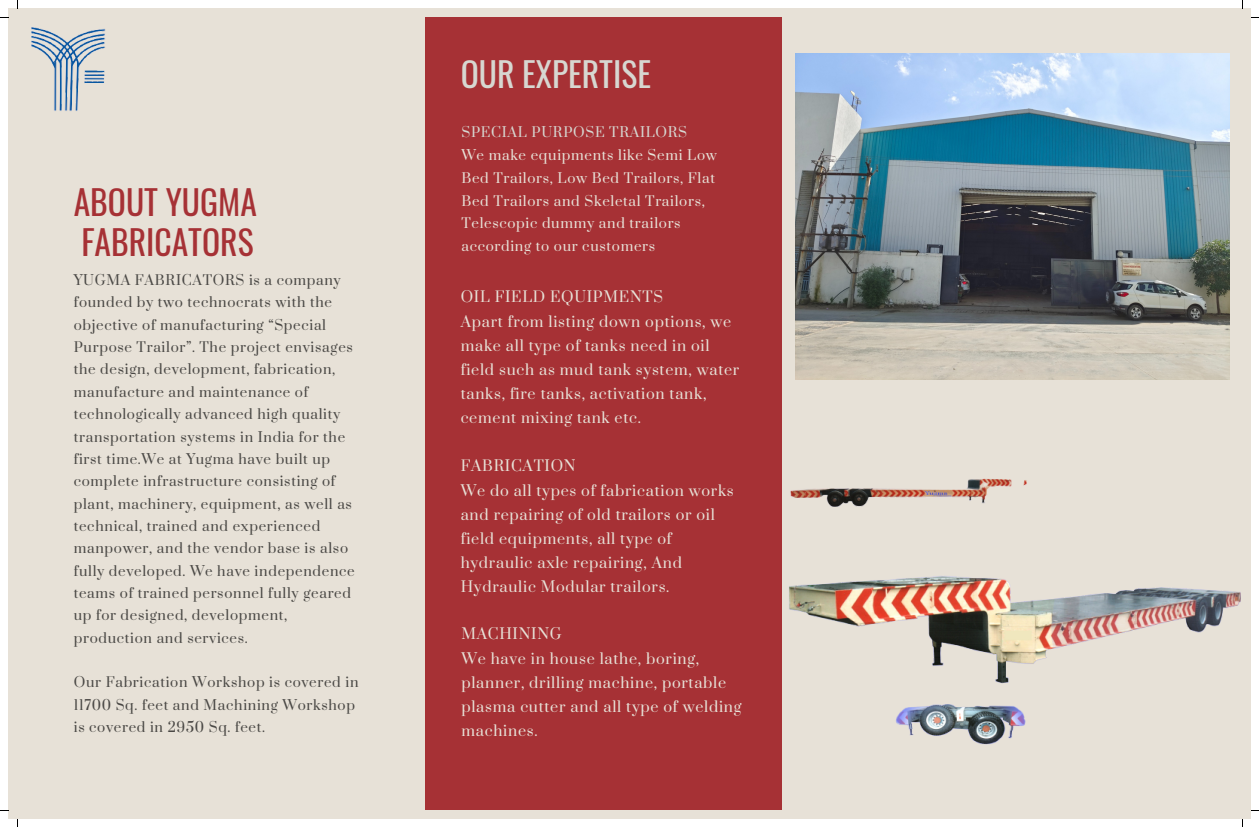
<style>
.page{position:relative;width:1259px;height:827px;background:#fff}
.page>*{position:absolute;margin:0;border:0;box-sizing:border-box;transform-origin:0 0}
.t1{font:33.6px/39.8px "Oswald";color:#a63135}
.t2{font:33.6px "Oswald";color:#d7d7d1}
.t3{font:14.4px/24px "Prata";letter-spacing:.05em;color:#e7e1d7}
.t4{font:13.4px/22.3px "Prata";letter-spacing:.05em;color:#4a4845}
.t5{font:13.4px/22.5px "Prata";letter-spacing:.05em;color:#e7e1d7}
.t6{font:13.4px "Prata";letter-spacing:.05em;color:#d7d7d1}
</style>
<div class="page">
<div style="left:8px;top:8px;width:1242px;height:810px;background:#e7e1d7"></div>
<img style="left:32px;top:28px;width:74px;height:83px">
<div style="left:425px;top:17px;width:357px;height:792px;background:#a63135"></div>
<img style="left:789px;top:478px;width:452px;height:267px">
<img style="left:795px;top:54px;width:434px;height:325px">
<p class="t1" style="left:74px;top:181px;width:184px">ABOUT YUGMA<br>FABRICATORS</p>
<p class="t4" style="left:74px;top:269px;width:282px">YUGMA FABRICATORS is a company founded by two technocrats with the objective of manufacturing “Special Purpose Trailor”. The project envisages the design, development, fabrication, manufacture and maintenance of technologically advanced high quality transportation systems in India for the first time.We at Yugma have built up complete infrastructure consisting of plant, machinery, equipment, as well as technical, trained and experienced manpower, and the vendor base is also fully developed. We have independence teams of trained personnel fully geared up for designed, development, production and services.</p>
<p class="t4" style="left:74px;top:671px;width:286px">Our Fabrication Workshop is covered in</p>
<p class="t4" style="left:74px;top:693px;width:283px">11700 Sq. feet and Machining Workshop</p>
<p class="t4" style="left:74px;top:716px;width:193px">is covered in 2950 Sq. feet.</p>
<p class="t2" style="left:460px;top:48px;width:192px">OUR EXPERTISE</p>
<p class="t6" style="left:461px;top:124px;width:227px">SPECIAL PURPOSE TRAILORS</p>
<p class="t5" style="left:461px;top:145px;width:257px">We make equipments like Semi Low<br>Bed Trailors, Low Bed Trailors, Flat<br>Bed Trailors and Skeletal Trailors,<br>Telescopic dummy and trailors according to our customers</p>
<p class="t3" style="left:460px;top:285px;width:204px">OIL FIELD EQUIPMENTS</p>
<p class="t3" style="left:460px;top:310px;width:280px">Apart from listing down options, we make all type of tanks need in oil field such as mud tank system, water tanks, fire tanks, activation tank, cement mixing tank etc.</p>
<p class="t3" style="left:460px;top:454px;width:116px">FABRICATION</p>
<p class="t3" style="left:460px;top:479px;width:274px">We do all types of fabrication works and repairing of old trailors or oil field equipments, all type of hydraulic axle repairing, And<br>Hydraulic Modular trailors.</p>
<p class="t3" style="left:461px;top:622px;width:102px">MACHINING</p>
<p class="t3" style="left:461px;top:647px;width:281px">We have in house lathe, boring, planner, drilling machine, portable plasma cutter and all type of welding machines.</p>
</div>
